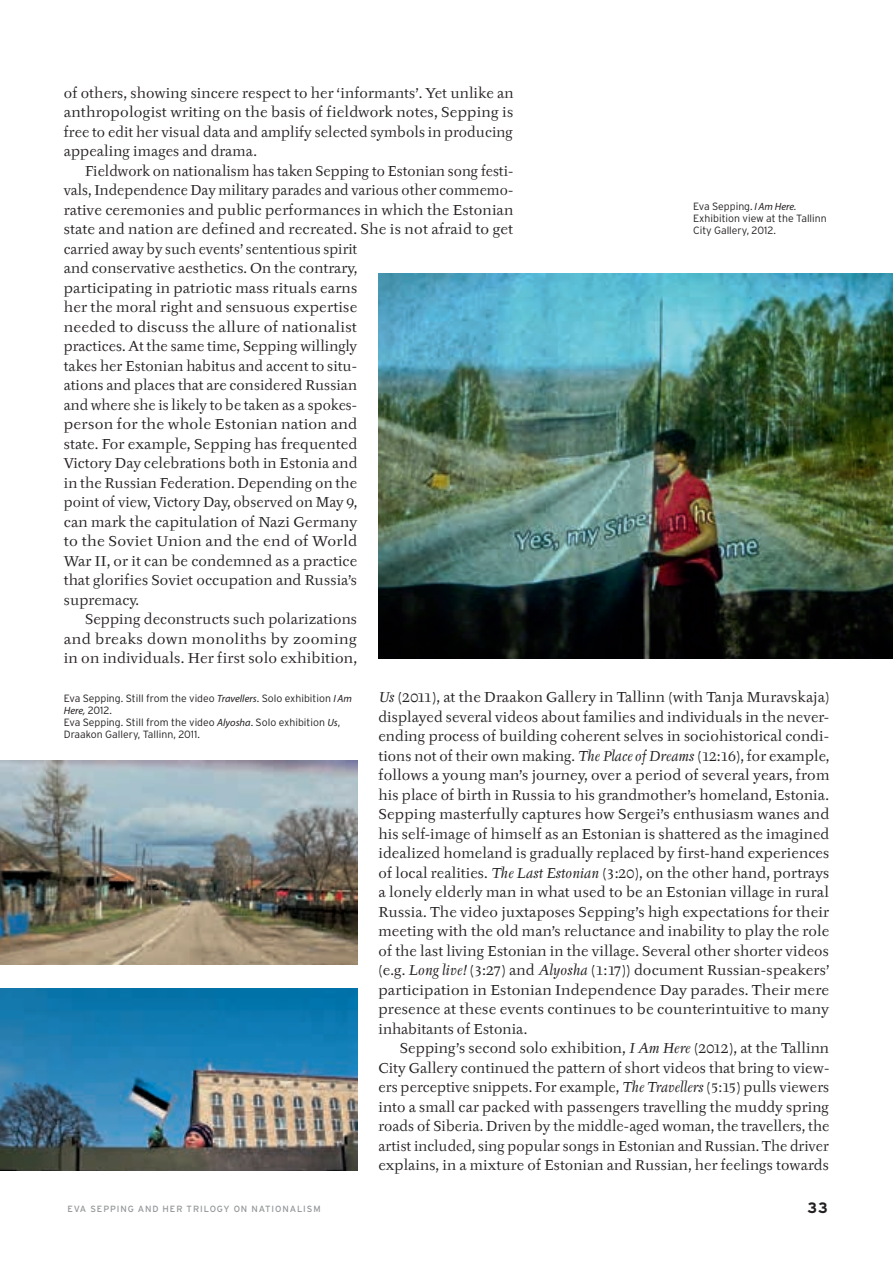
<style>
.page{position:relative;width:893px;height:1263px;background:#fff}
.page>*{position:absolute;margin:0;border:0;box-sizing:border-box;transform-origin:0 0}
.t1{font:700 15px "Interstate";color:#231f20}
.t2{font:14.25px/19.5px "Tyfa ITC";letter-spacing:.01em;color:#231f20;text-align:justify}
.t3{font:14.25px "Tyfa ITC";letter-spacing:.01em;color:#231f20;scale:1.05 1}
.t4{font:14.25px "Tyfa ITC";letter-spacing:.01em;color:#231f20;scale:1.04 1}
.t5{font:14.25px "Tyfa ITC";letter-spacing:.03em;color:#231f20;scale:1.05 1}
.t6{font:300 10.5px/12px "Interstate";color:#231f20}
.t7{font:italic 10.5px "Myriad";color:#231f20}
.t8{font:9px "Interstate";letter-spacing:.21em;color:#939598}
.s1{font-style:italic}
.s2{font-family:"Myriad";font-weight:400;font-style:italic}
.s3{font-family:"Interstate";font-weight:300;font-style:normal}
</style>
<div class="page">
<img style="left:378px;top:273px;width:515px;height:385px">
<img style="left:0;top:988px;width:357px;height:182px">
<img style="left:0;top:761px;width:357px;height:204px">
<p class="t2" style="left:64px;top:83px;width:451px">of others, showing sincere respect to her ‘informants’. Yet unlike an anthropologist writing on the basis of fieldwork notes, Sepping is free to edit her visual data and amplify selected symbols in producing appealing images and drama.</p>
<p class="t2" style="left:85px;top:161px;width:430px">Fieldwork on nationalism has taken Sepping to Estonian song festi-</p>
<p class="t2" style="left:64px;top:180px;width:451px">vals, Independence Day military parades and various other commemo-</p>
<p class="t2" style="left:64px;top:200px;width:451px">rative ceremonies and public performances in which the Estonian</p>
<p class="t4" style="left:64px;top:220px;width:434px">state and nation are defined and recreated. She is not afraid to get</p>
<p class="t2" style="left:64px;top:239px;width:295px">carried away by such events’ sententious spirit</p>
<p class="t2" style="left:64px;top:258px;width:295px">and conservative aesthetics. On the contrary,</p>
<p class="t2" style="left:64px;top:278px;width:295px">participating in patriotic mass rituals earns</p>
<p class="t2" style="left:64px;top:297px;width:295px">her the moral right and sensuous expertise</p>
<p class="t3" style="left:64px;top:318px;width:281px">needed to discuss the allure of nationalist</p>
<p class="t2" style="left:64px;top:336px;width:295px">practices. At the same time, Sepping willingly</p>
<p class="t2" style="left:64px;top:356px;width:295px">takes her Estonian habitus and accent to situ-</p>
<p class="t2" style="left:64px;top:375px;width:295px">ations and places that are considered Russian</p>
<p class="t2" style="left:64px;top:395px;width:295px">and where she is likely to be taken as a spokes-</p>
<p class="t3" style="left:64px;top:415px;width:281px">person for the whole Estonian nation and</p>
<p class="t2" style="left:64px;top:434px;width:295px">state. For example, Sepping has frequented</p>
<p class="t2" style="left:64px;top:453px;width:295px">Victory Day celebrations both in Estonia and</p>
<p class="t2" style="left:64px;top:473px;width:295px">in the Russian Federation. Depending on the</p>
<p class="t2" style="left:64px;top:492px;width:295px">point of view, Victory Day, observed on May 9,</p>
<p class="t2" style="left:64px;top:512px;width:295px">can mark the capitulation of Nazi Germany</p>
<p class="t3" style="left:64px;top:532px;width:281px">to the Soviet Union and the end of World</p>
<p class="t2" style="left:64px;top:551px;width:295px">War II, or it can be condemned as a practice</p>
<p class="t2" style="left:64px;top:570px;width:295px">that glorifies Soviet occupation and Russia’s</p>
<p class="t2" style="left:64px;top:590px;width:77px">supremacy.</p>
<p class="t2" style="left:85px;top:609px;width:273px">Sepping deconstructs such polarizations</p>
<p class="t5" style="left:64px;top:630px;width:281px">and breaks down monoliths by zooming</p>
<p class="t2" style="left:64px;top:648px;width:295px">in on individuals. Her first solo exhibition,</p>
<p class="t2" style="left:378px;top:687px;width:452px"><span class="s1">Us</span> (2011), at the Draakon Gallery in Tallinn (with Tanja Muravskaja) displayed several videos about families and individuals in the never&shy;ending process of building coherent selves in sociohistorical condi&shy;tions not of their own making. <span class="s1">The Place of Dreams</span> (12:16), for example, follows a young man’s journey, over a period of several years, from his place of birth in Russia to his grandmother’s homeland, Estonia.<br>Sepping masterfully captures how Sergei’s enthusiasm wanes and his self-image of himself as an Estonian is shattered as the imagined idealized homeland is gradually replaced by first-hand experiences of local realities. <span class="s1">The Last Estonian</span> (3:20), on the other hand, portrays a lonely elderly man in what used to be an Estonian village in rural Russia. The video juxtaposes Sepping’s high expectations for their meeting with the old man’s reluctance and inability to play the role of the last living Estonian in the village. Several other shorter videos (e.g. <span class="s1">Long live!</span> (3:27) and <span class="s1">Alyosha</span> (1:17)) document Russian-speakers’ participation in Estonian Independence Day parades. Their mere presence at these events continues to be counterintuitive to many inhabitants of Estonia.</p>
<p class="t2" style="left:378px;top:1038px;width:452px;text-indent:21px">Sepping’s second solo exhibition, <span class="s1">I Am Here</span> (2012), at the Tallinn City Gallery continued the pattern of short videos that bring to view&shy;ers perceptive snippets. For example, <span class="s1">The Travellers</span> (5:15) pulls viewers into a small car packed with passengers travelling the muddy spring roads of Siberia. Driven by the middle-aged woman, the travellers, the artist included, sing popular songs in Estonian and Russian. The driver explains, in a mixture of Estonian and Russian, her feelings towards</p>
<p class="t6" style="left:693px;top:200px;width:135px">Eva Sepping. <span class="s2">I Am Here.<br></span>Exhibition view at the Tallinn<br>City Gallery, 2012.</p>
<p class="t6" style="left:64px;top:692px;width:290px">Eva Sepping. Still from the video <span class="s2">Travellers</span>. Solo exhibition <span class="s2">I Am</span></p>
<p class="t7" style="left:64px;top:705px;width:50px">Here, <span class="s3">2012.</span></p>
<p class="t6" style="left:64px;top:716px;width:278px">Eva Sepping. Still from the video <span class="s2">Alyosha</span>. Solo exhibition <span class="s2">Us</span>,<br>Draakon Gallery, Tallinn, 2011.</p>
<p class="t8" style="left:67px;top:1204px;width:30px">EVA SEPPI</p>
<p class="t8" style="left:120px;top:1204px;width:144px">NG AND HER TRILOGY ON NATI</p>
<p class="t8" style="left:275px;top:1204px;width:21px">ONALI</p>
<p class="t8" style="left:307px;top:1204px;width:14px">SM</p>
<p class="t1" style="left:807px;top:1199px;width:22px">33</p>
</div>
